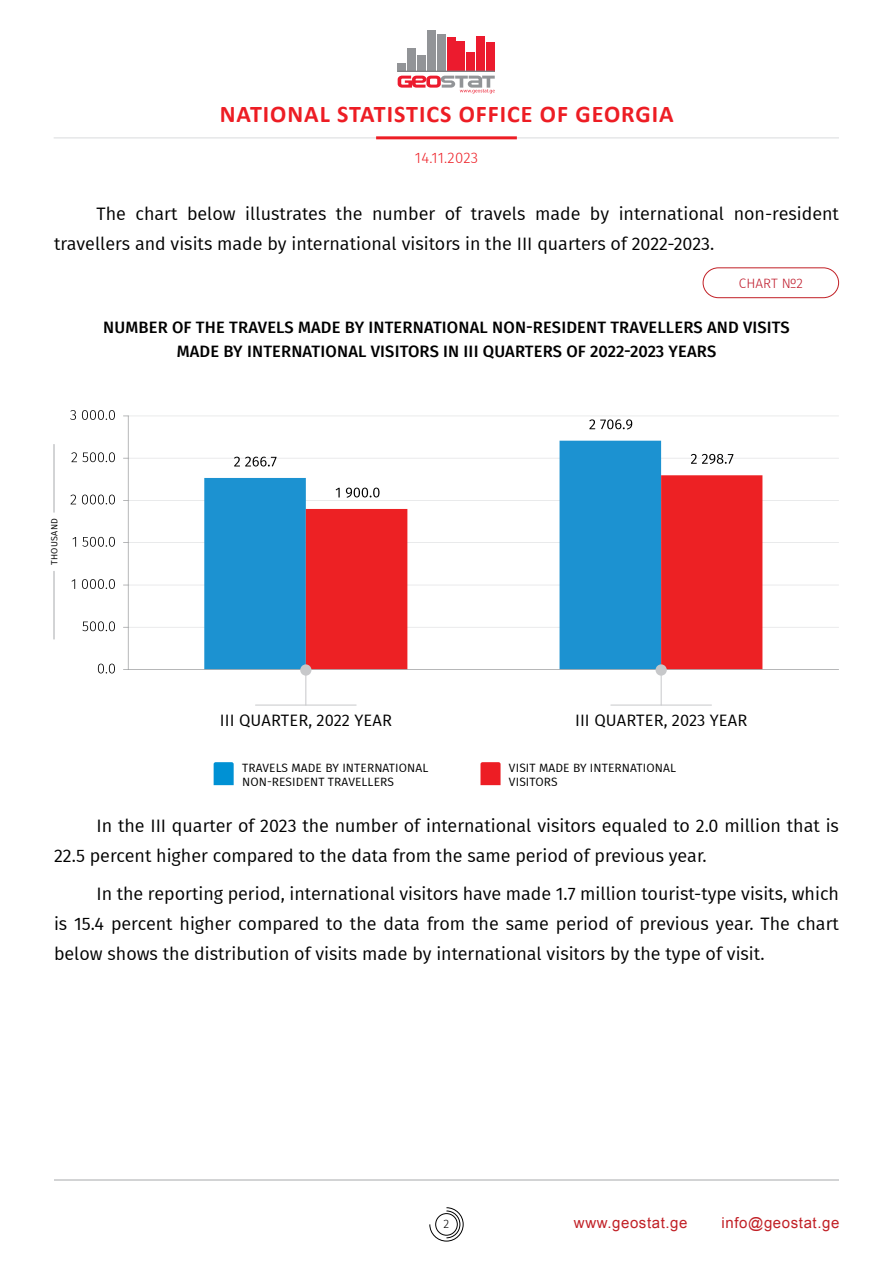
<style>
.page{position:relative;width:893px;height:1263px;background:#fff}
.page>*{position:absolute;margin:0;border:0;box-sizing:border-box;transform-origin:0 0}
.t1{font:700 24px "Calibri";letter-spacing:.04em;color:#ed1d24}
.t2{font:18px/30px "Fira GO";color:#000}
.t3{font:500 16.5px/24px "Fira GO";letter-spacing:.01em;color:#000;text-align:center}
.t4{font:16.5px "Fira GO";letter-spacing:.01em;color:#000}
.t5{font:15px "BPG Ingiri Arial";letter-spacing:.04em;color:#c12026}
.t6{font:300 15px "Fira GO";letter-spacing:.015em;color:#ed1d24}
.t7{font:300 13.5px "Fira GO";letter-spacing:.01em;color:#be1728}
.t8{font:12px/14.5px "Fira GO";letter-spacing:.01em;color:#000}
.t9{font:300 12px "Fira GO";color:#000}
.t10{font:9px "Fira GO";letter-spacing:.04em;color:#000}
</style>
<div class="page">
<svg style="left:429px;top:1207px;width:35px;height:34px"></svg>
<hr style="left:54px;top:1179px;width:785px;height:1px;background:#a7a9ac">
<hr style="left:54px;top:137px;width:785px;height:2px;background:#e6e7e8">
<hr style="left:376px;top:136px;width:141px;height:3px;background:#ed1d24">
<div style="left:398px;top:63px;width:8px;height:9px;background:#929497"></div>
<div style="left:407px;top:48px;width:9px;height:24px;background:#929497"></div>
<div style="left:417px;top:55px;width:9px;height:17px;background:#929497"></div>
<div style="left:427px;top:30px;width:9px;height:42px;background:#929497"></div>
<div style="left:437px;top:34px;width:9px;height:38px;background:#929497"></div>
<div style="left:447px;top:37px;width:8px;height:35px;background:#ec1b2e"></div>
<div style="left:457px;top:42px;width:8px;height:30px;background:#ec1b2e"></div>
<div style="left:466px;top:52px;width:9px;height:20px;background:#ec1b2e"></div>
<div style="left:476px;top:36px;width:9px;height:36px;background:#ec1b2e"></div>
<div style="left:486px;top:42px;width:9px;height:30px;background:#ec1b2e"></div>
<hr style="left:398px;top:71px;width:97px;height:1px;background:#808184">
<svg style="left:398px;top:76px;width:97px;height:17px"></svg>
<div style="left:703px;top:267px;width:136px;height:31px;border:1px solid #c12026;border-radius:15px"></div>
<hr style="left:54px;top:444px;width:1px;height:68px;background:#a7a9ac">
<hr style="left:54px;top:571px;width:1px;height:68px;background:#a7a9ac">
<svg style="left:123px;top:416px;width:716px;height:254px"></svg>
<svg style="left:98px;top:664px;width:17px;height:9px"></svg>
<svg style="left:82px;top:621px;width:33px;height:10px"></svg>
<svg style="left:72px;top:579px;width:3px;height:10px"></svg>
<svg style="left:82px;top:579px;width:33px;height:10px"></svg>
<svg style="left:72px;top:537px;width:4px;height:10px"></svg>
<svg style="left:82px;top:537px;width:33px;height:10px"></svg>
<svg style="left:70px;top:495px;width:6px;height:9px"></svg>
<svg style="left:82px;top:495px;width:33px;height:9px"></svg>
<svg style="left:71px;top:452px;width:44px;height:10px"></svg>
<svg style="left:70px;top:410px;width:6px;height:10px"></svg>
<svg style="left:82px;top:410px;width:33px;height:10px"></svg>
<div style="left:300px;top:664px;width:11px;height:12px;background:#c7c8ca;border-radius:50%"></div>
<hr style="left:255px;top:705px;width:101px;height:1px;background:#c7c8ca">
<hr style="left:305px;top:670px;width:1px;height:35px;background:#c7c8ca">
<div style="left:655px;top:664px;width:12px;height:12px;background:#c7c8ca;border-radius:50%"></div>
<hr style="left:611px;top:705px;width:100px;height:1px;background:#c7c8ca">
<hr style="left:661px;top:670px;width:1px;height:35px;background:#c7c8ca">
<svg style="left:214px;top:762px;width:20px;height:23px"></svg>
<svg style="left:480px;top:762px;width:21px;height:23px"></svg>
<h1 class="t1" style="left:220px;top:97px;width:455px">NATIONAL STATISTICS OFFICE OF GEORGIA</h1>
<p class="t6" style="left:415px;top:149px;width:65px">14.11.2023</p>
<p class="t2" style="left:54px;top:198px;width:786px;text-indent:43px">The chart below illustrates the number of travels made by international non-resident travellers and visits made by international visitors in the III quarters of 2022-2023.</p>
<p class="t7" style="left:739px;top:275px;width:66px">CHART №2</p>
<p class="t3" style="left:103px;top:315px;width:688px">NUMBER OF THE TRAVELS MADE BY INTERNATIONAL NON-RESIDENT TRAVELLERS AND VISITS<br>MADE BY INTERNATIONAL VISITORS IN III QUARTERS OF 2022-2023 YEARS</p>
<p class="t10" style="left:49px;top:565px;width:49px;rotate:-90deg">THOUSAND</p>
<p class="t4" style="left:220px;top:710px;width:174px">III QUARTER, 2022 YEAR</p>
<p class="t4" style="left:575px;top:710px;width:174px">III QUARTER, 2023 YEAR</p>
<p class="t8" style="left:242px;top:760px;width:188px">TRAVELS MADE BY INTERNATIONAL<br>NON-RESIDENT TRAVELLERS</p>
<p class="t8" style="left:509px;top:760px;width:169px">VISIT MADE BY INTERNATIONAL<br>VISITORS</p>
<p class="t2" style="left:54px;top:811px;width:786px;text-indent:43px">In the III quarter of 2023 the number of international visitors equaled to 2.0 million that is<br>22.5 percent higher compared to the data from the same period of previous year.</p>
<p class="t2" style="left:54px;top:879px;width:786px;text-align:justify;text-indent:43px">In the reporting period, international visitors have made 1.7 million tourist-type visits, which is 15.4 percent higher compared to the data from the same period of previous year. The chart below shows the distribution of visits made by international visitors by the type of visit.</p>
<p class="t9" style="left:444px;top:1217px;width:7px">2</p>
<p class="t5" style="left:574px;top:1213px;width:115px">www.geostat.ge</p>
<p class="t5" style="left:722px;top:1213px;width:119px">info@geostat.ge</p>
</div>
